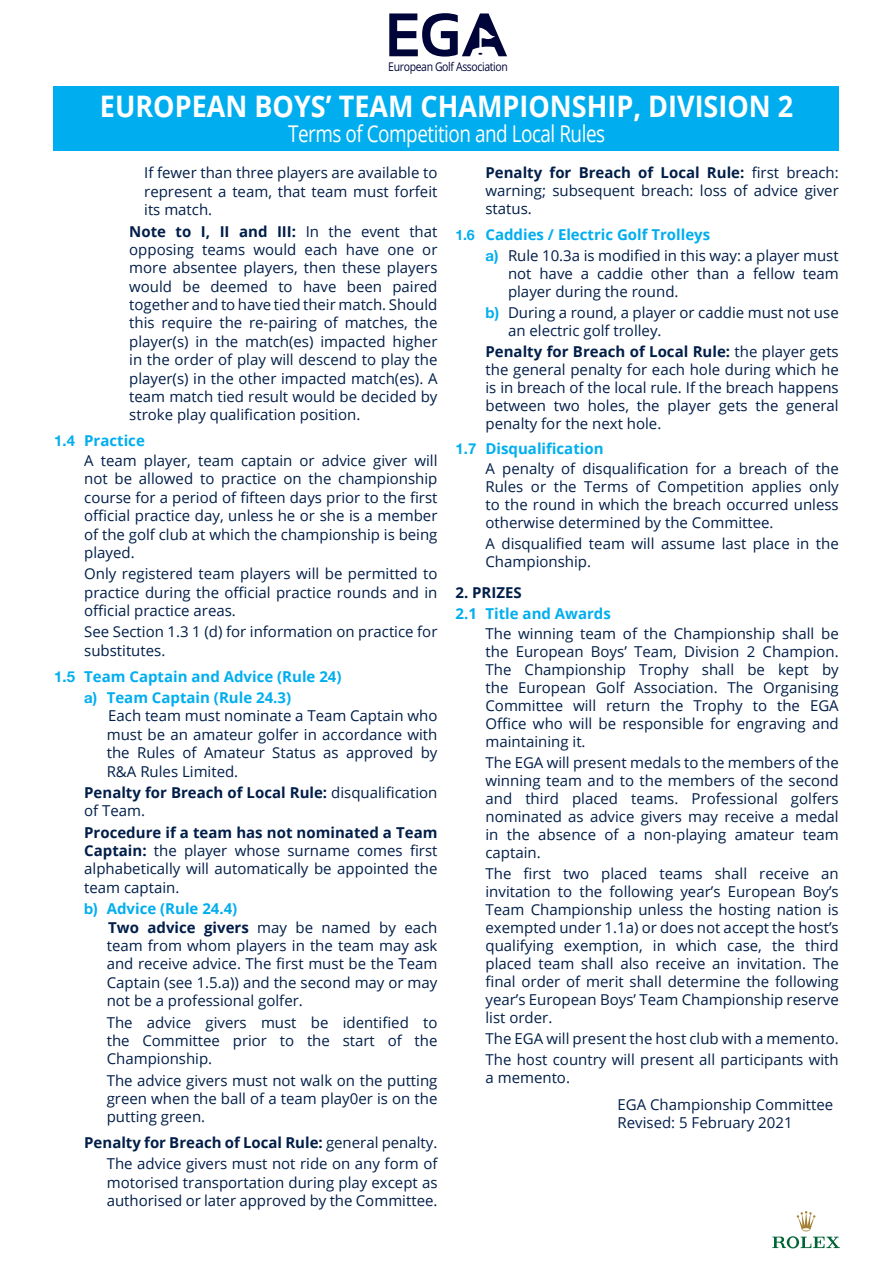
<style>
.page{position:relative;width:893px;height:1263px;background:#fff}
.page>*{position:absolute;margin:0;border:0;box-sizing:border-box;transform-origin:0 0}
.t1{font:700 29.7px "Open Sans";color:#fff;scale:.91 1}
.t2{font:23.1px "Open Sans";letter-spacing:-.025em;color:#fff;scale:.82 1}
.t3{font:15px/18px "Open Sans";color:#001e49;text-align:justify}
.t4{font:700 15px "Open Sans";color:#00aeef}
.t5{font:700 15px/18.3px "Open Sans";color:#001e49}
.t6{font:12px "Open Sans";letter-spacing:-.035em;color:#000539;scale:.87 1}
.s1{font-weight:700}
.s2{font-family:"Helvetica Neue"}
.s3{font-weight:400}
.s4{font-family:"Helvetica Neue";font-size:14.25px}
.s5{font-family:"Helvetica Neue";font-weight:700;color:#00aeef}
</style>
<div class="page">
<svg style="left:772px;top:1211px;width:68px;height:37px"></svg>
<div style="left:53px;top:87px;width:786px;height:64px;background:#00aeef"></div>
<svg style="left:389px;top:13px;width:118px;height:44px"></svg>
<p class="t6" style="left:388px;top:58px;width:139px">European Golf Association</p>
<h1 class="t1" style="left:100px;top:85px;width:763px">EUROPEAN BOYS’ TEAM CHAMPIONSHIP, DIVISION 2</h1>
<h2 class="t2" style="left:288px;top:118px;width:388px">Terms of Competition and Local Rules</h2>
<p class="t3" style="left:144px;top:163px;width:295px">If fewer than three players are available to represent a team, that team must forfeit its match.</p>
<p class="t3" style="left:129px;top:222px;width:310px"><span class="s1">Note to I, II and III:</span> In the event that opposing teams would each have one or more absentee players, then these players would be deemed to have been paired together and to have tied their match. Should this require the re-pairing of matches, the player(s) in the match(es) impacted higher in the order of play will descend to play the player(s) in the other impacted match(es). A team match tied result would be decided by stroke play qualification position.</p>
<p class="t4" style="left:54px;top:430px;width:92px"><span class="s2">1.4</span> Practice</p>
<p class="t3" style="left:84px;top:451px;width:355px;line-height:18.5px">A team player, team captain or advice giver will not be allowed to practice on the championship course for a period of fifteen days prior to the first official practice day, unless he or she is a member of the golf club at which the championship is being played.</p>
<p class="t3" style="left:84px;top:564px;width:355px">Only registered team players will be permitted to practice during the official practice rounds and in official practice areas.</p>
<p class="t3" style="left:84px;top:622px;width:355px">See Section 1.3 1 (d) for information on practice for substitutes.</p>
<p class="t4" style="left:54px;top:666px;width:289px"><span class="s2">1.5</span> Team Captain and Advice (Rule 24)</p>
<p class="t4" style="left:84px;top:687px;width:208px"><span class="s2">a)</span> Team Captain (Rule 24.3)</p>
<p class="t3" style="left:107px;top:706px;width:332px">Each team must nominate a Team Captain who must be an amateur golfer in accordance with the Rules of Amateur Status as approved by R&amp;A Rules Limited.</p>
<p class="t5" style="left:84px;top:783px;width:355px">Penalty for Breach of Local Rule: <span class="s3">disqualification of Team.</span></p>
<p class="t3" style="left:84px;top:823px;width:355px"><span class="s1">Procedure if a team has not nominated a Team Captain:</span> the player whose surname comes first alphabetically will automatically be appointed the team captain.</p>
<p class="t4" style="left:84px;top:898px;width:155px"><span class="s2">b)</span> Advice (Rule 24.4)</p>
<p class="t3" style="left:107px;top:918px;width:332px"><span class="s1">Two advice givers</span> may be named by each team from whom players in the team may ask and receive advice. The first must be the Team Captain (see 1.5.a)) and the second may or may not be a professional golfer.</p>
<p class="t3" style="left:107px;top:1012px;width:332px">The advice givers must be identified to the Committee prior to the start of the Championship.</p>
<p class="t3" style="left:107px;top:1071px;width:332px">The advice givers must not walk on the putting green when the ball of a team play0er is on the putting green.</p>
<p class="t5" style="left:84px;top:1133px;width:355px">Penalty for Breach of Local Rule: <span class="s3">general penalty.</span></p>
<p class="t3" style="left:107px;top:1154px;width:332px">The advice givers must not ride on any form of motorised transportation during play except as authorised or later approved by the Committee.</p>
<p class="t3" style="left:485px;top:164px;width:355px"><span class="s1">Penalty for Breach of Local Rule:</span> first breach: warning; subsequent breach: loss of advice giver status.</p>
<p class="t4" style="left:455px;top:224px;width:256px"><span class="s4">1.6</span> Caddies / Electric Golf Trolleys</p>
<p class="t3" style="left:508px;top:246px;width:332px;text-indent:-22px"><span class="s5">a)</span> Rule 10.3a is modified in this way: a player must not have a caddie other than a fellow team player during the round.</p>
<p class="t3" style="left:508px;top:303px;width:332px;text-indent:-22px"><span class="s5">b)</span> During a round, a player or caddie must not use an electric golf trolley.</p>
<p class="t3" style="left:485px;top:342px;width:355px"><span class="s1">Penalty for Breach of Local Rule:</span> the player gets the general penalty for each hole during which he is in breach of the local rule. If the breach happens between two holes, the player gets the general penalty for the next hole.</p>
<p class="t4" style="left:455px;top:438px;width:150px"><span class="s2">1.7</span> Disqualification</p>
<p class="t3" style="left:485px;top:459px;width:355px">A penalty of disqualification for a breach of the Rules or the Terms of Competition applies only to the round in which the breach occurred unless otherwise determined by the Committee.</p>
<p class="t3" style="left:485px;top:534px;width:355px">A disqualified team will assume last place in the<br>Championship.</p>
<p class="t5" style="left:455px;top:583px;width:68px">2. PRIZES</p>
<p class="t4" style="left:455px;top:603px;width:157px">2.1 Title and Awards</p>
<p class="t3" style="left:485px;top:624px;width:355px">The winning team of the Championship shall be the European Boys’ Team, Division 2 Champion.<br>The Championship Trophy shall be kept by the European Golf Association. The Organising Committee will return the Trophy to the EGA Office who will be responsible for engraving and maintaining it.</p>
<p class="t3" style="left:485px;top:753px;width:355px">The EGA will present medals to the members of the winning team and to the members of the second and third placed teams. Professional golfers nominated as advice givers may receive a medal in the absence of a non-playing amateur team captain.</p>
<p class="t3" style="left:485px;top:864px;width:355px">The first two placed teams shall receive an invitation to the following year’s European Boy’s Team Championship unless the hosting nation is exempted under 1.1a) or does not accept the host’s qualifying exemption, in which case, the third placed team shall also receive an invitation. The final order of merit shall determine the following year’s European Boys’ Team Championship reserve list order.</p>
<p class="t3" style="left:485px;top:1029px;width:355px">The EGA will present the host club with a memento.</p>
<p class="t3" style="left:485px;top:1050px;width:355px">The host country will present all participants with a memento.</p>
<p class="t3" style="left:617px;top:1095px;width:217px">EGA Championship Committee</p>
<p class="t3" style="left:617px;top:1113px;width:177px">Revised: 5 February 2021</p>
</div>
